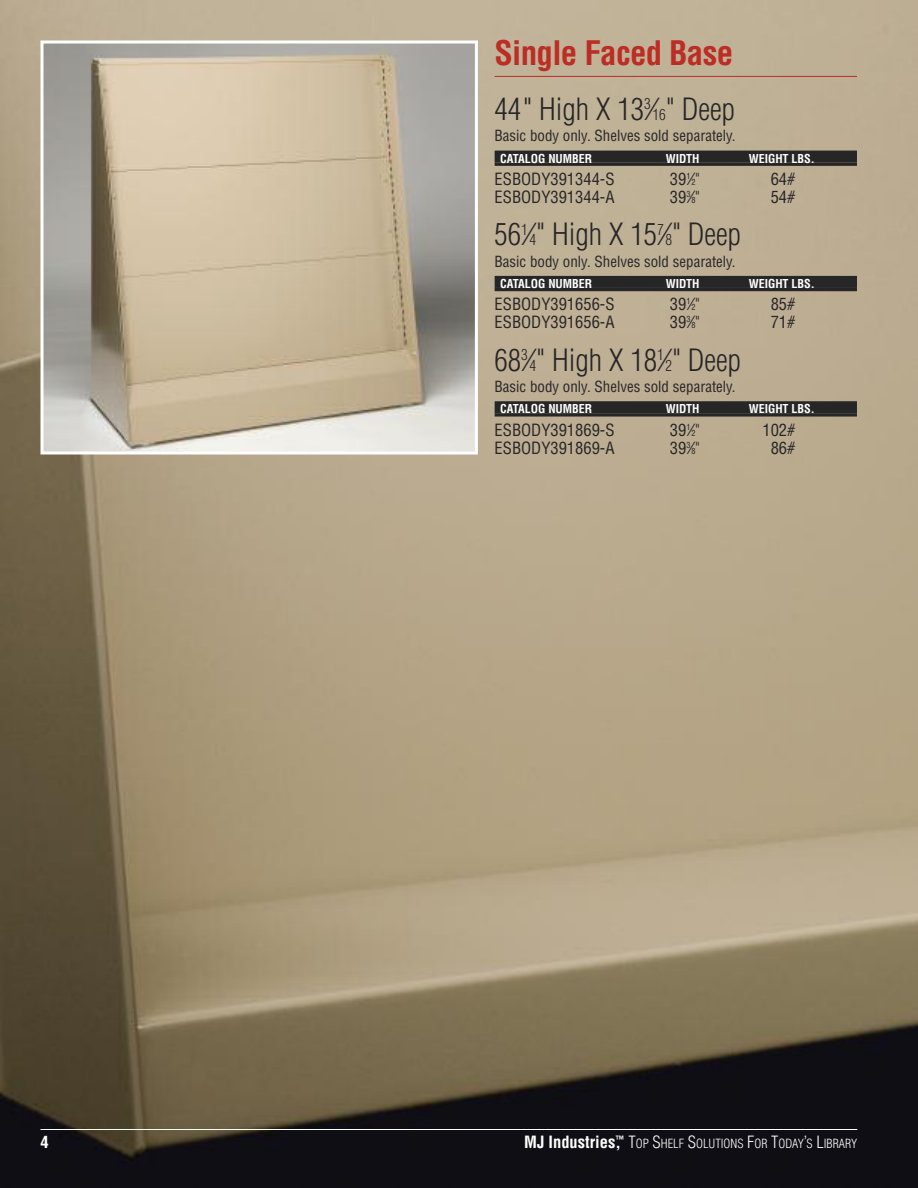
<style>
.page{position:relative;width:918px;height:1188px;background:#fff}
.page>*{position:absolute;margin:0;border:0;box-sizing:border-box;transform-origin:0 0}
.t1{font:700 condensed 33px "Helvetica";letter-spacing:-.02em;color:#bc2e25}
.t2{font:300 condensed 30px "Helvetica";color:#272627}
.t3{font:condensed 16.5px "Helvetica";color:#272627}
.t4{font:700 condensed 16.5px "Helvetica";color:#fff}
.t5{font:condensed 15px "Helvetica";color:#272627}
.t6{font:300 condensed 12.3px "Helvetica";color:#fff}
.t7{font:700 condensed 12px "Helvetica";color:#fff}
.s1{font-size:15px}
.s2{font-size:8.25px}
.s3{font-weight:700;font-size:16.5px}
.s4{font-size:16.5px}
</style>
<div class="page">
<img style="left:0;top:0;width:918px;height:1188px">
<img style="left:44px;top:44px;width:430px;height:407px">
<div style="left:40px;top:40px;width:438px;height:415px;border:3px solid #fff"></div>
<hr style="left:40px;top:1129px;width:817px;height:1px;background:#fff">
<hr style="left:495px;top:76px;width:362px;height:1px;background:#bc2e25">
<div style="left:495px;top:151px;width:362px;height:12px;background:#272627"></div>
<hr style="left:495px;top:163px;width:362px;height:3px;background:#272627">
<div style="left:495px;top:276px;width:362px;height:12px;background:#272627"></div>
<hr style="left:495px;top:288px;width:362px;height:3px;background:#272627">
<div style="left:495px;top:401px;width:362px;height:12px;background:#272627"></div>
<svg style="left:495px;top:413px;width:362px;height:4px"></svg>
<h1 class="t1" style="left:495px;top:35px;width:240px">Single Faced Base</h1>
<h2 class="t2" style="left:495px;top:92px;width:242px">44" High X 13<sup>3</sup>⁄<span class="s1">16</span>" Deep</h2>
<p class="t5" style="left:495px;top:127px;width:243px">Basic body only. Shelves sold separately.</p>
<p class="t7" style="left:500px;top:151px;width:94px">CATALOG NUMBER</p>
<p class="t7" style="left:666px;top:151px;width:35px">WIDTH</p>
<p class="t7" style="left:749px;top:151px;width:68px">WEIGHT LBS.</p>
<p class="t3" style="left:495px;top:170px;width:122px">ESBODY391344-S</p>
<p class="t3" style="left:670px;top:170px;width:31px">39<sup>1</sup>⁄<span class="s2">2</span>"</p>
<p class="t3" style="left:771px;top:170px;width:26px">64#</p>
<p class="t3" style="left:495px;top:188px;width:122px">ESBODY391344-A</p>
<p class="t3" style="left:670px;top:188px;width:31px">39<sup>3</sup>⁄<span class="s2">8</span>"</p>
<p class="t3" style="left:771px;top:188px;width:26px">54#</p>
<h2 class="t2" style="left:495px;top:217px;width:248px">56<sup>1</sup>⁄<span class="s1">4</span>" High X 15<sup>7</sup>⁄<span class="s1">8</span>" Deep</h2>
<p class="t5" style="left:495px;top:253px;width:243px">Basic body only. Shelves sold separately.</p>
<p class="t7" style="left:500px;top:277px;width:94px">CATALOG NUMBER</p>
<p class="t7" style="left:666px;top:277px;width:35px">WIDTH</p>
<p class="t7" style="left:749px;top:277px;width:68px">WEIGHT LBS.</p>
<p class="t3" style="left:495px;top:295px;width:122px">ESBODY391656-S</p>
<p class="t3" style="left:670px;top:295px;width:31px">39<sup>1</sup>⁄<span class="s2">2</span>"</p>
<p class="t3" style="left:771px;top:295px;width:26px">85#</p>
<p class="t3" style="left:495px;top:313px;width:122px">ESBODY391656-A</p>
<p class="t3" style="left:670px;top:313px;width:31px">39<sup>3</sup>⁄<span class="s2">8</span>"</p>
<p class="t3" style="left:771px;top:313px;width:26px">71#</p>
<h2 class="t2" style="left:495px;top:343px;width:248px">68<sup>3</sup>⁄<span class="s1">4</span>" High X 18<sup>1</sup>⁄<span class="s1">2</span>" Deep</h2>
<p class="t5" style="left:495px;top:378px;width:243px">Basic body only. Shelves sold separately.</p>
<p class="t7" style="left:500px;top:402px;width:94px">CATALOG NUMBER</p>
<p class="t7" style="left:666px;top:402px;width:35px">WIDTH</p>
<p class="t7" style="left:749px;top:402px;width:68px">WEIGHT LBS.</p>
<p class="t3" style="left:495px;top:420px;width:122px">ESBODY391869-S</p>
<p class="t3" style="left:670px;top:420px;width:31px">39<sup>1</sup>⁄<span class="s2">2</span>"</p>
<p class="t3" style="left:762px;top:420px;width:35px">102#</p>
<p class="t3" style="left:495px;top:438px;width:122px">ESBODY391869-A</p>
<p class="t3" style="left:670px;top:438px;width:31px">39<sup>3</sup>⁄<span class="s2">8</span>"</p>
<p class="t3" style="left:771px;top:438px;width:26px">86#</p>
<p class="t4" style="left:40px;top:1133px;width:10px">4</p>
<p class="t6" style="left:524px;top:1136px;width:334px"><span class="s3">MJ Industries,</span><sup>™</sup> <span class="s4">T</span>OP <span class="s4">S</span>HELF <span class="s4">S</span>OLUTIONS <span class="s4">F</span>OR <span class="s4">T</span>ODAY<span class="s4">’</span>S <span class="s4">L</span>IBRARY</p>
</div>
